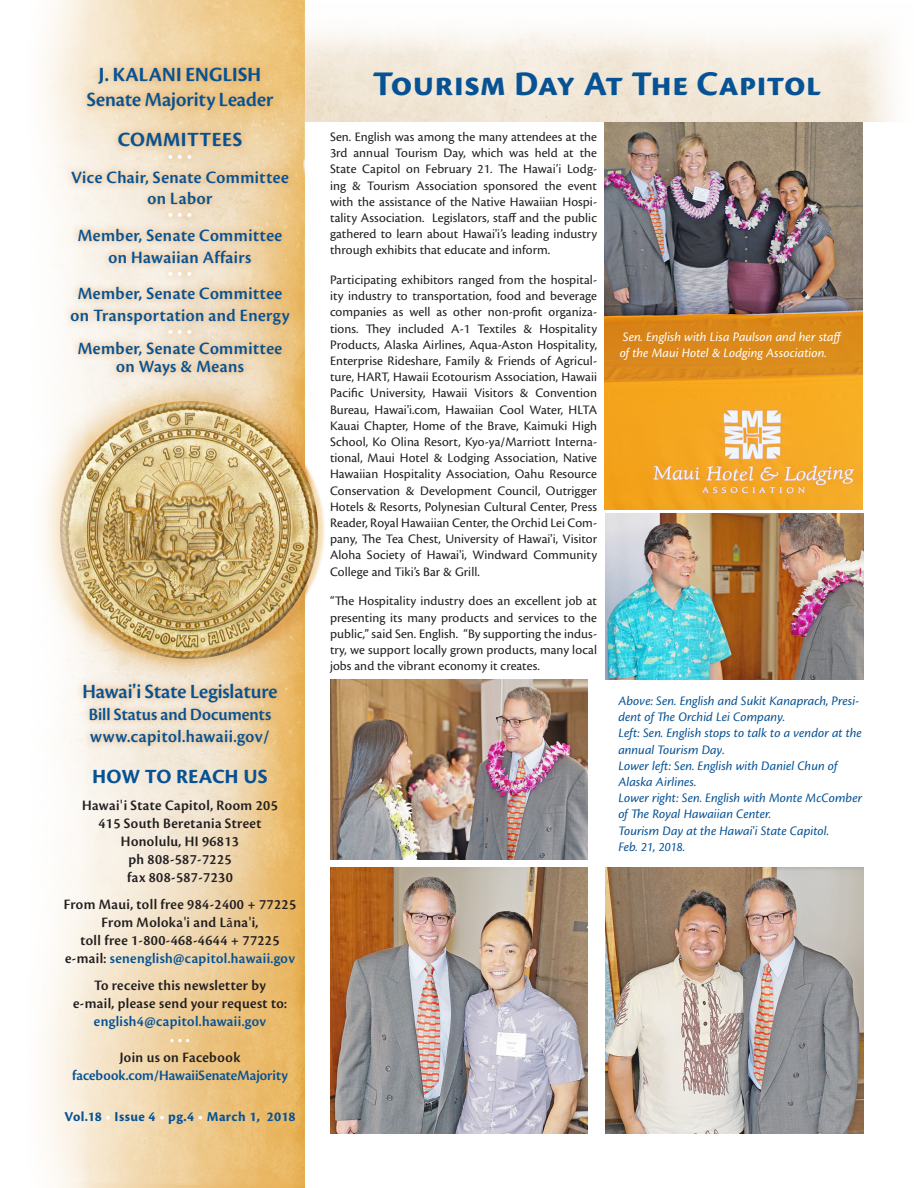
<style>
.page{position:relative;width:918px;height:1188px;background:#fff}
.page>*{position:absolute;margin:0;border:0;box-sizing:border-box;transform-origin:0 0}
.Senate_Headline{font:36px "Cronos Pro Bold Capt";color:#065294}
.Emphasis{font:21px "Cronos Pro Semibold Disp";color:#065294}
.Emphasis-2{font:21px "Cronos Pro Bold Disp";letter-spacing:.01em;color:#065294}
.t1{font:21px "Cronos Pro Bold Capt";letter-spacing:-.005em;color:#065294}
.Emphasis-3{font:21px "Cronos Pro Bold Subh";letter-spacing:.02em;color:#065294}
.Emphasis-4{font:18px/21.6px "Cronos Pro Semibold Disp";letter-spacing:.025em;color:#065294;text-align:center}
.Emphasis-5{font:18px "Cronos Pro Semibold Disp";color:#065294}
.Emphasis-6{font:18px "Cronos Pro Semibold Disp";color:#fff}
.t2{font:15px "Cronos Pro Semibold Disp";letter-spacing:.025em;color:#231f20}
.t3{font:15px "Cronos Pro Semibold Disp";letter-spacing:.02em;color:#065294}
.t4{font:15px "Cronos Pro Semibold Disp";color:#065294}
.Emphasis-7{font:15px "Cronos Pro Semibold Disp";color:#fff}
.Emphasis-8{font:700 14.25px "Cronos Pro";letter-spacing:.02em;color:#065294}
.t5{font:13.5px/16.2px "Cronos Pro";letter-spacing:.005em;color:#231f20;text-align:justify}
.t6{font:italic 13.5px/16.2px "Cronos Pro";color:#065294}
.t7{font:italic 13.5px/16.2px "Cronos Pro";color:#fff}
.s1{color:#fff}
.s2{font-family:"Cronos Pro Bold Disp"}
.s3{font-family:"Calibri"}
.s4{font-family:"Cronos Pro"}
.s5{color:#231f20}
.s6{font-style:normal}
</style>
<div class="page">
<img style="left:606px;top:513px;width:258px;height:166px">
<img style="left:333px;top:868px;width:254px;height:265px">
<img style="left:333px;top:679px;width:254px;height:181px">
<img style="left:606px;top:868px;width:258px;height:265px">
<img style="left:605px;top:122px;width:258px;height:388px">
<img style="left:41px;top:0;width:292px;height:1188px">
<div style="left:64px;top:59px;width:233px;height:324px;background:#df943c;opacity:.75"></div>
<div style="left:75px;top:676px;width:210px;height:77px;background:#df943c;opacity:.75"></div>
<p class="Emphasis-2" style="left:99px;top:62px;width:164px">J. KALANI ENGLISH</p>
<p class="Emphasis" style="left:87px;top:87px;width:188px">Senate Majority Leader</p>
<p class="Emphasis-3" style="left:118px;top:128px;width:126px">COMMITTEES</p>
<p class="Emphasis-4" style="left:71px;top:145px;width:219px"><span class="s1">• • •<br></span>Vice Chair, Senate Committee on Labor</p>
<p class="Emphasis-6" style="left:168px;top:204px;width:26px">• • •</p>
<p class="Emphasis-4" style="left:78px;top:225px;width:206px">Member, Senate Committee</p>
<p class="Emphasis-4" style="left:108px;top:246px;width:145px">on Hawaiian Affairs</p>
<p class="Emphasis-6" style="left:168px;top:262px;width:26px">• • •</p>
<p class="Emphasis-4" style="left:78px;top:283px;width:206px">Member, Senate Committee</p>
<p class="Emphasis-4" style="left:71px;top:305px;width:220px">on Transportation and Energy</p>
<p class="Emphasis-6" style="left:168px;top:320px;width:26px">• • •</p>
<p class="Emphasis-4" style="left:78px;top:339px;width:206px;line-height:18px">Member, Senate Committee on Ways &amp; Means</p>
<p class="Emphasis" style="left:82px;top:680px;width:197px">Hawai<span class="s2">'</span>i State Legislature</p>
<p class="Emphasis-5" style="left:89px;top:704px;width:184px">Bill Status and Documents</p>
<p class="Emphasis-4" style="left:90px;top:725px;width:181px">www.capitol.hawaii.gov/</p>
<p class="t1" style="left:92px;top:764px;width:177px">HOW TO REACH US</p>
<p class="t2" style="left:82px;top:797px;width:197px">Hawai<span class="s3">'</span>i State Capitol, Room 205</p>
<p class="t2" style="left:98px;top:815px;width:165px">415 South Beretania Street</p>
<p class="t2" style="left:121px;top:833px;width:120px">Honolulu, HI 96813</p>
<p class="t2" style="left:128px;top:851px;width:105px">ph 808-587-7225</p>
<p class="t2" style="left:127px;top:869px;width:107px">fax 808-587-7230</p>
<p class="t2" style="left:64px;top:896px;width:234px">From Maui, toll free 984-2400 + 77225</p>
<p class="t2" style="left:102px;top:914px;width:158px">From Moloka<span class="s3">'</span>i and L<span class="s4">ā</span>na<span class="s3">'</span>i,</p>
<p class="t2" style="left:80px;top:932px;width:201px">toll free 1-800-468-4644 + 77225</p>
<p class="t3" style="left:65px;top:950px;width:231px"><span class="s5">e-mail:</span> senenglish@capitol.hawaii.gov</p>
<p class="t2" style="left:94px;top:977px;width:173px">To receive this newsletter by</p>
<p class="t2" style="left:73px;top:995px;width:215px">e-mail, please send your request to:</p>
<p class="t3" style="left:94px;top:1013px;width:174px">english4@capitol.hawaii.gov</p>
<p class="Emphasis-7" style="left:170px;top:1031px;width:22px">• • •</p>
<p class="t2" style="left:120px;top:1049px;width:122px">Join us on Facebook</p>
<p class="t4" style="left:72px;top:1067px;width:217px">facebook.com/HawaiiSenateMajority</p>
<p class="Emphasis-8" style="left:64px;top:1109px;width:233px">Vol.18 <span class="s1">•</span> Issue 4 <span class="s1">•</span> pg.4 <span class="s1">•</span> March 1, 2018</p>
<p class="Senate_Headline" style="left:373px;top:63px;width:450px">Tourism Day At The Capitol</p>
<p class="t5" style="left:330px;top:129px;width:269px">Sen. English was among the many attendees at the 3rd annual Tourism Day, which was held at the State Capitol on February 21. The Hawai’i Lodg&shy;ing &amp; Tourism Association sponsored the event with the assistance of the Native Hawaiian Hospi&shy;tality Association. Legislators, staff and the public gathered to learn about Hawai'i’s leading industry through exhibits that educate and inform.</p>
<p class="t5" style="left:330px;top:272px;width:269px">Participating exhibitors ranged from the hospital&shy;ity industry to transportation, food and beverage companies as well as other non-profit organiza&shy;tions. They included A-1 Textiles &amp; Hospitality Products, Alaska Airlines, Aqua-Aston Hospitality, Enterprise Rideshare, Family &amp; Friends of Agricul&shy;ture, HART, Hawaii Ecotourism Association, Hawaii Pacific University, Hawaii Visitors &amp; Convention Bureau, Hawai'i.com, Hawaiian Cool Water, HLTA Kauai Chapter, Home of the Brave, Kaimuki High School, Ko Olina Resort, Kyo-ya/Marriott Interna&shy;tional, Maui Hotel &amp; Lodging Association, Native Hawaiian Hospitality Association, Oahu Resource Conservation &amp; Development Council, Outrigger Hotels &amp; Resorts, Polynesian Cultural Center, Press Reader, Royal Hawaiian Center, the Orchid Lei Com&shy;pany, The Tea Chest, University of Hawai'i, Visitor Aloha Society of Hawai'i, Windward Community College and Tiki’s Bar &amp; Grill.</p>
<p class="t5" style="left:330px;top:593px;width:269px">“The Hospitality industry does an excellent job at presenting its many products and services to the public,” said Sen. English. “By supporting the indus&shy;try, we support locally grown products, many local jobs and the vibrant economy it creates.</p>
<p class="t7" style="left:620px;top:329px;width:225px">Sen. English with Lisa Paulson and her staff of the Maui Hotel &amp; Lodging Association.</p>
<p class="t6" style="left:618px;top:693px;width:242px">Above: Sen. English and Sukit Kanaprach, Presi&shy;dent of The Orchid Lei Company.</p>
<p class="t6" style="left:618px;top:725px;width:245px">Left: Sen. English stops to talk to a vendor at the annual Tourism Day.</p>
<p class="t6" style="left:618px;top:758px;width:221px">Lower left: Sen. English with Daniel Chun of<br>Alaska Airlines.</p>
<p class="t6" style="left:618px;top:790px;width:245px">Lower right: Sen. English with Monte McComber of The Royal Hawaiian Center.<br>Tourism Day at the Hawai<span class="s6">'</span>i State Capitol.<br>Feb. 21, 2018.</p>
</div>
